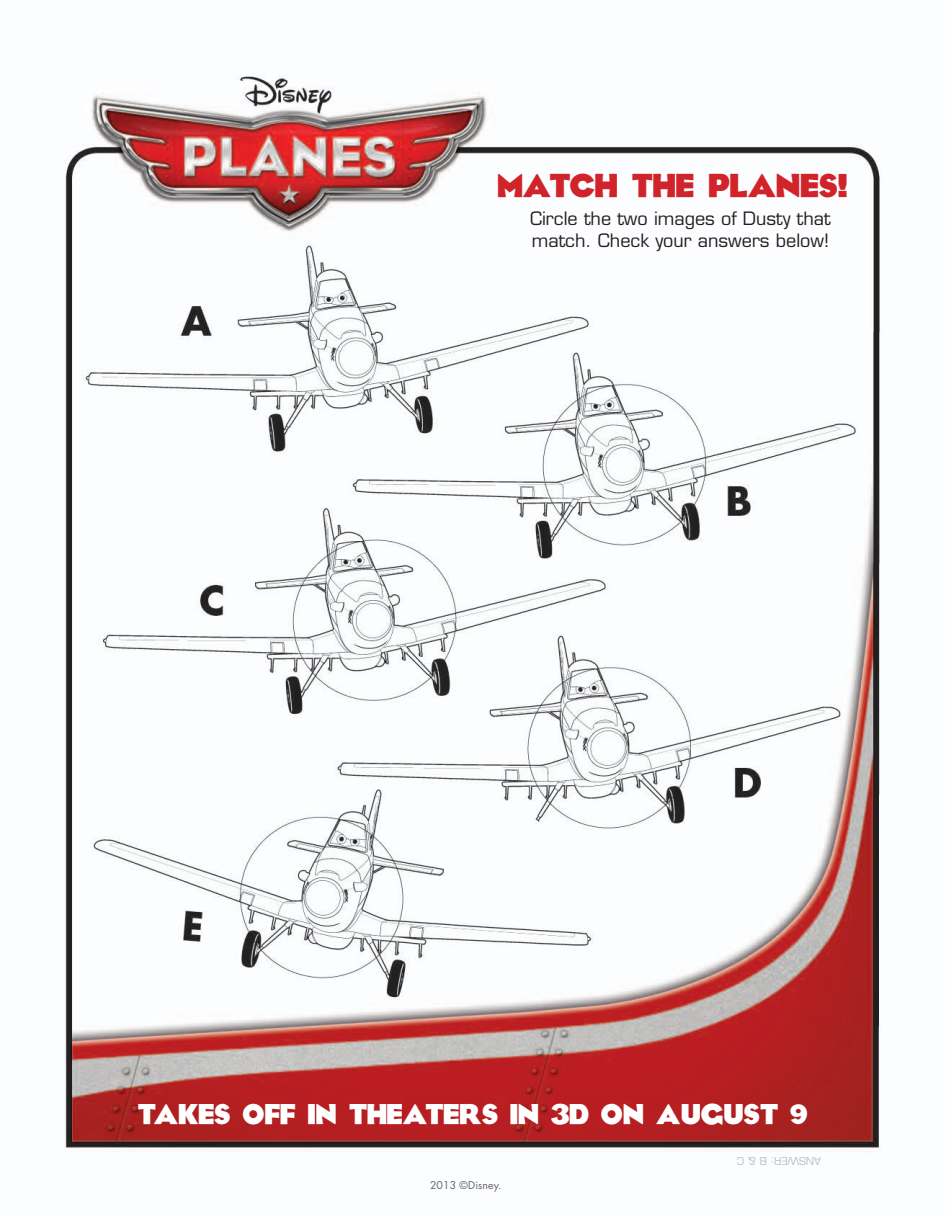
<style>
.page{position:relative;width:945px;height:1215px;background:#fff}
.page>*{position:absolute;margin:0;border:0;box-sizing:border-box;transform-origin:0 0}
.t1{font:700 33px "Nova";color:#d1232a}
.t2{font:700 28.5px "Nova";color:#fff}
.t3{font:18px/22.5px "Eurostile";color:#231f20}
.t4{font:10.5px "Futura";letter-spacing:.01em;color:#636366}
.t5{font:10.5px "Eurostile";color:#bcbdc0}
</style>
<div class="page">
<img style="left:65px;top:75px;width:816px;height:1078px">
<p class="t1" style="left:498px;top:166px;width:351px">MATCH THE PLANES!</p>
<p class="t3" style="left:530px;top:207px;width:302px">Circle the two images of Dusty that match. Check your answers below!</p>
<p class="t2" style="left:138px;top:1098px;width:671px">TAKES OFF IN THEATERS IN 3D ON AUGUST 9</p>
<p class="t4" style="left:430px;top:1178px;width:73px">2013 ©Disney.</p>
<p class="t5" style="left:821px;top:1168px;width:86px;rotate:-180deg">ANSWER: B &amp; C</p>
</div>
